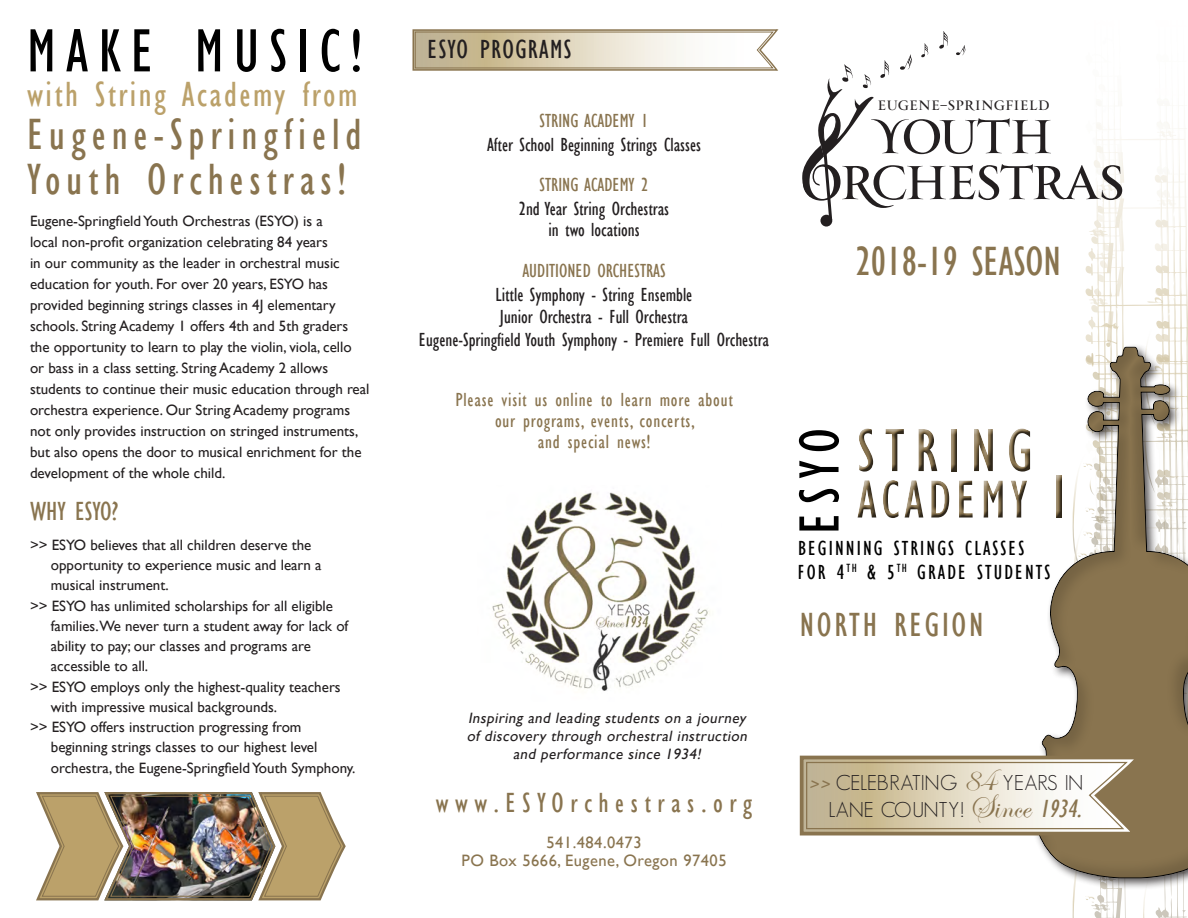
<style>
.page{position:relative;width:1188px;height:918px;background:#fff}
.page>*{position:absolute;margin:0;border:0;box-sizing:border-box;transform-origin:0 0}
.t1{font:condensed 63px "Gill Sans";letter-spacing:.16em;color:#000}
.t2{font:condensed 63px "Gill Sans";letter-spacing:.16em;color:#89744f}
.t3{font:condensed 58.65px "Gill Sans";color:#000}
.t4{font:condensed 55.5px "Gill Sans";letter-spacing:.08em;color:#89744f}
.t5{font:condensed 45px/45px "Gill Sans";letter-spacing:.13em;color:#89744f}
.t6{font:condensed 42px "Gill Sans";color:#89744f}
.t7{font:condensed 36px "Gill Sans";letter-spacing:.07em;color:#bba16a}
.t8{font:condensed 34.5px "Gill Sans";letter-spacing:.08em;color:#89744f}
.t9{font:condensed 28.5px "Gill Sans";letter-spacing:.23em;color:#89744f}
.t10{font:condensed 27px "Gill Sans";letter-spacing:.05em;color:#231f20}
.t11{font:condensed 27px "Gill Sans";color:#89744f}
.t12{font:condensed 21px "Gill Sans";letter-spacing:.1em;color:#000}
.t13{font:300 21px/27px "Geosans";letter-spacing:-.005em;color:#231f20;text-align:right}
.t14{font:condensed 19.5px "Gill Sans";color:#231f20}
.t15{font:condensed 19.5px/21px "Gill Sans";letter-spacing:.04em;color:#89744f;text-align:center}
.t16{font:condensed 19.5px "Gill Sans";color:#89744f}
.t17{font:16.5px "Gill Sans";letter-spacing:.03em;color:#89744f}
.t18{font:15px/21px "Gill Sans";color:#231f20}
.t19{font:italic 15px/18px "Gill Sans";color:#231f20;text-align:center}
.t20{font:13.2px "PF Monumenta Pro";letter-spacing:.01em;color:#231f20}
.s1{font-size:63px}
.s2{font-family:"Gill Sans";font-weight:400;font-style:italic;font-stretch:condensed;font-size:16.5px;color:#89744f}
.s3{font-family:"Edwardian Script ITC";font-weight:400;font-style:italic;font-size:34.5px;color:#89744f}
.s4{font-family:"Gill Sans";font-weight:400;font-style:italic;font-stretch:condensed;font-size:25.5px;color:#89744f}
</style>
<div class="page">
<img style="left:36px;top:792px;width:310px;height:109px">
<svg style="left:412px;top:29px;width:367px;height:42px"></svg>
<div style="left:1031px;top:346px;width:157px;height:533px;background:#231f20;opacity:.17"></div>
<svg style="left:799px;top:31px;width:372px;height:887px"></svg>
<div style="left:820px;top:215px;width:12px;height:12px;background:#231f20;border-radius:50%"></div>
<div style="left:851px;top:422px;width:216px;height:100px;background:#fff"></div>
<div style="left:852px;top:425px;width:216px;height:99px;background:#231f20;opacity:.75"></div>
<img style="left:492px;top:492px;width:218px;height:199px">
<p class="t1" style="left:27px;top:14px;width:336px">MAKE MUSIC!</p>
<p class="t7" style="left:27px;top:73px;width:332px">with String Academy from</p>
<p class="t5" style="left:27px;top:112px;width:336px">Eugene-Springfield<br>Youth Orchestras!</p>
<p class="t18" style="left:30px;top:211px;width:341px">Eugene-Springfield Youth Orchestras (ESYO) is a<br>local non-profit organization celebrating 84 years<br>in our community as the leader in orchestral music education for youth. For over 20 years, ESYO has provided beginning strings classes in 4J elementary schools. String Academy 1 offers 4th and 5th graders the opportunity to learn to play the violin, viola, cello or bass in a class setting. String Academy 2 allows students to continue their music education through real orchestra experience. Our String Academy programs not only provides instruction on stringed instruments, but also opens the door to musical enrichment for the development of the whole child.</p>
<p class="t11" style="left:30px;top:495px;width:90px">WHY ESYO?</p>
<p class="t18" style="left:30px;top:535px;width:283px">&gt;&gt; ESYO believes that all children deserve the</p>
<p class="t18" style="left:51px;top:555px;width:272px">opportunity to experience music and learn a</p>
<p class="t18" style="left:51px;top:575px;width:119px">musical instrument.</p>
<p class="t18" style="left:30px;top:595px;width:304px">&gt;&gt; ESYO has unlimited scholarships for all eligible</p>
<p class="t18" style="left:51px;top:616px;width:299px">families.We never turn a student away for lack of</p>
<p class="t18" style="left:51px;top:636px;width:262px">ability to pay; our classes and programs are</p>
<p class="t18" style="left:51px;top:656px;width:99px">accessible to all.</p>
<p class="t18" style="left:30px;top:676px;width:312px">&gt;&gt; ESYO employs only the highest-quality teachers</p>
<p class="t18" style="left:51px;top:697px;width:228px">with impressive musical backgrounds.</p>
<p class="t18" style="left:30px;top:717px;width:273px">&gt;&gt; ESYO offers instruction progressing from</p>
<p class="t18" style="left:51px;top:737px;width:268px">beginning strings classes to our highest level</p>
<p class="t18" style="left:51px;top:757px;width:306px">orchestra, the Eugene-Springfield Youth Symphony.</p>
<p class="t10" style="left:428px;top:34px;width:145px">ESYO PROGRAMS</p>
<p class="t16" style="left:540px;top:109px;width:110px">STRING ACADEMY 1</p>
<p class="t14" style="left:487px;top:133px;width:215px">After School Beginning Strings Classes</p>
<p class="t16" style="left:540px;top:173px;width:110px">STRING ACADEMY 2</p>
<p class="t14" style="left:519px;top:197px;width:152px">2nd Year String Orchestras</p>
<p class="t14" style="left:548px;top:218px;width:93px">in two locations</p>
<p class="t16" style="left:522px;top:259px;width:145px">AUDITIONED ORCHESTRAS</p>
<p class="t14" style="left:496px;top:283px;width:198px">Little Symphony - String Ensemble</p>
<p class="t14" style="left:500px;top:305px;width:190px">Junior Orchestra - Full Orchestra</p>
<p class="t14" style="left:419px;top:328px;width:352px">Eugene-Springfield Youth Symphony - Premiere Full Orchestra</p>
<p class="t15" style="left:455px;top:389px;width:279px">Please visit us online to learn more about our programs, events, concerts,</p>
<p class="t15" style="left:538px;top:431px;width:114px">and special news!</p>
<p class="t20" style="left:877px;top:97px;width:174px">EUGENE–SPRINGFIELD</p>
<p class="t6" style="left:856px;top:236px;width:207px">2018-19 SEASON</p>
<p class="t3" style="left:785px;top:534px;width:107px;rotate:-90deg">ESYO</p>
<h1 class="t2" style="left:857px;top:413px;width:177px">STRING</h1>
<h3 class="t4" style="left:857px;top:467px;width:215px">ACADEMY <span class="s1">1</span></h3>
<p class="t12" style="left:798px;top:536px;width:228px">BEGINNING STRINGS CLASSES</p>
<p class="t12" style="left:798px;top:559px;width:254px">FOR 4<sup>TH</sup> &amp; 5<sup>TH</sup> GRADE STUDENTS</p>
<p class="t8" style="left:800px;top:605px;width:185px">NORTH REGION</p>
<p class="t19" style="left:467px;top:709px;width:285px">Inspiring and leading students on a journey of discovery through orchestral instruction and performance since 1934!</p>
<p class="t9" style="left:436px;top:786px;width:318px">www.ESYOrchestras.org</p>
<p class="t17" style="left:546px;top:833px;width:97px">541.484.0473</p>
<p class="t17" style="left:461px;top:851px;width:267px">PO Box 5666, Eugene, Oregon 97405</p>
<p class="t13" style="left:808px;top:769px;width:280px"><span class="s2">&gt;&gt;</span> CELEBRATING <span class="s3">84</span>YEARS IN<br>LANE COUNTY! <span class="s3">Since</span> <span class="s4">1934.</span></p>
</div>
